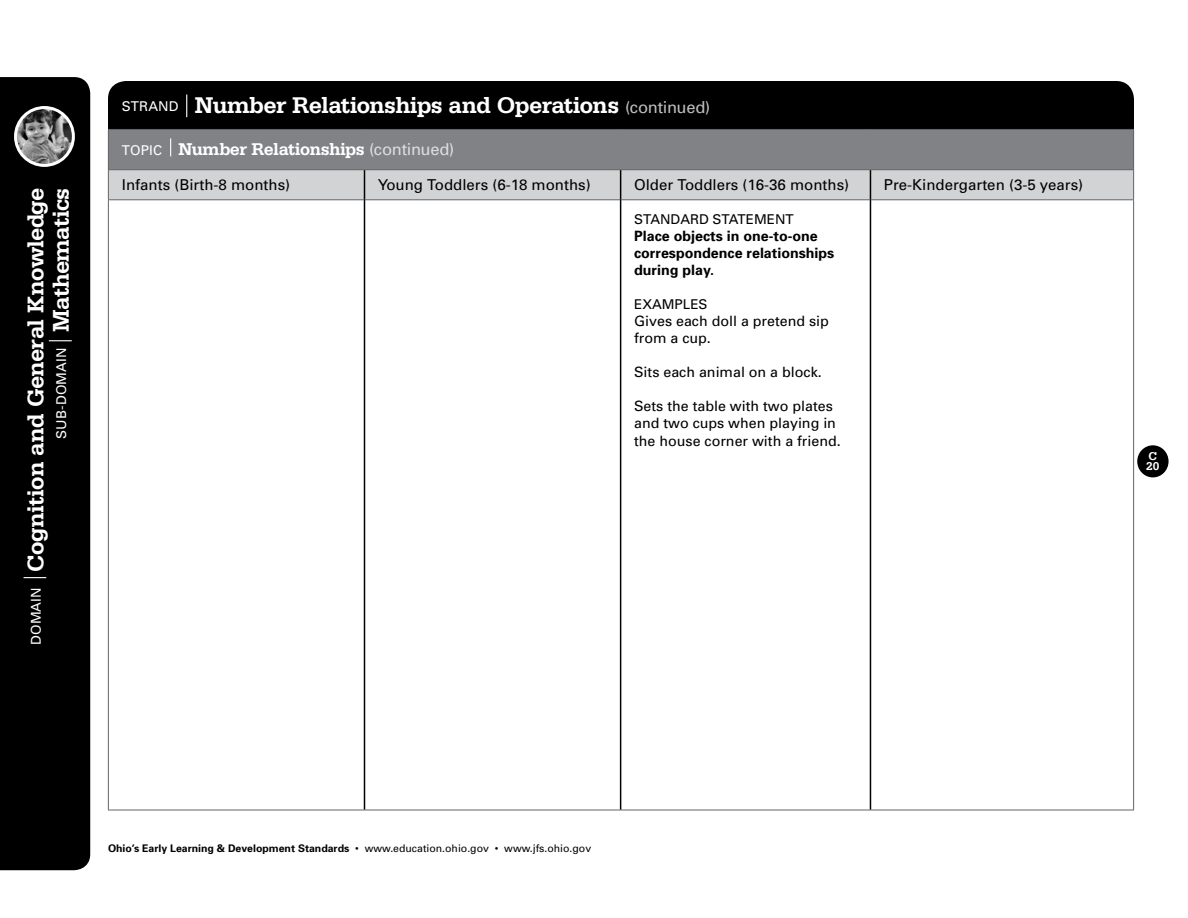
<style>
.page{position:relative;width:1188px;height:918px;background:#fff}
.page>*{position:absolute;margin:0;border:0;box-sizing:border-box;transform-origin:0 0}
.t1{font:700 24px/25.5px "Serifa";letter-spacing:-.03em;color:#fff;text-align:right}
.t2{font:700 18px "Serifa";letter-spacing:-.03em;color:#fff}
.t3{font:15px "Univers";color:#000}
.t4{font:14.25px/17.1px "Univers";color:#000}
.t5{font:700 14.25px/17.1px "Univers";color:#000}
.t6{font:13.5px "Univers";color:#000}
.t7{font:700 12px/10.5px "Serifa";color:#fff}
.t8{font:700 10.5px "Univers";color:#000}
.s1{font-family:"Univers";font-weight:400;font-size:13.5px}
.s2{font-family:"Univers";font-weight:400;font-size:16.5px;color:#bcbec0}
.s3{font-family:"Univers";font-weight:400;font-size:16.5px;color:#dcddde}
.s4{font-weight:400}
</style>
<div class="page">
<div style="left:1137px;top:445px;width:32px;height:32px;background:#000;border-radius:50%"></div>
<div style="left:108px;top:81px;width:1026px;height:48px;background:#000"></div>
<div style="left:0;top:77px;width:90px;height:793px;background:#000"></div>
<svg style="left:186px;top:94px;width:1px;height:23px"></svg>
<svg style="left:24px;top:577px;width:22px;height:1px"></svg>
<svg style="left:49px;top:340px;width:23px;height:1px"></svg>
<div style="left:108px;top:129px;width:1026px;height:41px;background:#808285"></div>
<hr style="left:1133px;top:130px;width:1px;height:40px;background:#636466">
<hr style="left:108px;top:130px;width:1px;height:40px;background:#636466">
<div style="left:108px;top:170px;width:1026px;height:29px;background:#d1d3d4"></div>
<hr style="left:108px;top:199px;width:256px;height:1px;background:#636466">
<hr style="left:365px;top:199px;width:255px;height:1px;background:#636466">
<hr style="left:621px;top:199px;width:249px;height:1px;background:#636466">
<hr style="left:871px;top:199px;width:263px;height:1px;background:#636466">
<hr style="left:108px;top:200px;width:1px;height:610px;background:#636466">
<hr style="left:1133px;top:200px;width:1px;height:610px;background:#636466">
<hr style="left:364px;top:170px;width:1px;height:30px;background:#000">
<hr style="left:620px;top:170px;width:1px;height:30px;background:#000">
<hr style="left:870px;top:170px;width:1px;height:30px;background:#000">
<hr style="left:364px;top:200px;width:1px;height:610px;background:#000">
<hr style="left:620px;top:200px;width:1px;height:610px;background:#000">
<hr style="left:870px;top:200px;width:1px;height:610px;background:#000">
<hr style="left:108px;top:129px;width:256px;height:1px;background:#636466">
<hr style="left:364px;top:129px;width:257px;height:1px;background:#636466">
<hr style="left:621px;top:129px;width:249px;height:1px;background:#636466">
<hr style="left:870px;top:129px;width:264px;height:1px;background:#636466">
<hr style="left:109px;top:169px;width:255px;height:1px;background:#636466">
<hr style="left:364px;top:169px;width:257px;height:1px;background:#636466">
<hr style="left:621px;top:169px;width:249px;height:1px;background:#636466">
<hr style="left:870px;top:169px;width:263px;height:1px;background:#636466">
<hr style="left:108px;top:810px;width:256px;height:1px;background:#636466">
<hr style="left:364px;top:810px;width:257px;height:1px;background:#636466">
<hr style="left:621px;top:810px;width:249px;height:1px;background:#636466">
<hr style="left:870px;top:810px;width:264px;height:1px;background:#636466">
<svg style="left:170px;top:138px;width:1px;height:19px"></svg>
<img style="left:16px;top:108px;width:57px;height:57px;border-radius:29px">
<div style="left:14px;top:106px;width:61px;height:61px;border:3px solid #fff;border-radius:50%"></div>
<h1 class="t1" style="left:22px;top:645px;width:459px;rotate:-90deg"><span class="s1">DOMAIN</span> Cognition and General Knowledge<br><span class="s1">SUB-DOMAIN</span> Mathematics</h1>
<h1 class="t1" style="left:122px;top:92px;width:590px"><span class="s1">STRAND</span> Number Relationships and Operations <span class="s2">(continued)</span></h1>
<p class="t2" style="left:122px;top:139px;width:334px"><span class="s1">TOPIC</span> Number Relationships <span class="s3">(continued)</span></p>
<p class="t3" style="left:122px;top:176px;width:170px">Infants (Birth-8 months)</p>
<p class="t3" style="left:378px;top:176px;width:214px">Young Toddlers (6-18 months)</p>
<p class="t3" style="left:634px;top:176px;width:217px">Older Toddlers (16-36 months)</p>
<p class="t3" style="left:884px;top:176px;width:201px">Pre-Kindergarten (3-5 years)</p>
<p class="t6" style="left:634px;top:211px;width:161px">STANDARD STATEMENT</p>
<p class="t5" style="left:634px;top:227px;width:202px">Place objects in one-to-one correspondence relationships during play.</p>
<p class="t6" style="left:634px;top:296px;width:75px">EXAMPLES</p>
<p class="t4" style="left:634px;top:312px;width:196px">Gives each doll a pretend sip from a cup.</p>
<p class="t4" style="left:634px;top:363px;width:189px">Sits each animal on a block.</p>
<p class="t4" style="left:634px;top:398px;width:208px">Sets the table with two plates and two cups when playing in the house corner with a friend.</p>
<p class="t7" style="left:1146px;top:451px;width:15px">C<br>20</p>
<p class="t8" style="left:108px;top:841px;width:485px">Ohio’s Early Learning &amp; Development Standards <span class="s4">• www.education.ohio.gov • www.jfs.ohio.gov</span></p>
</div>
